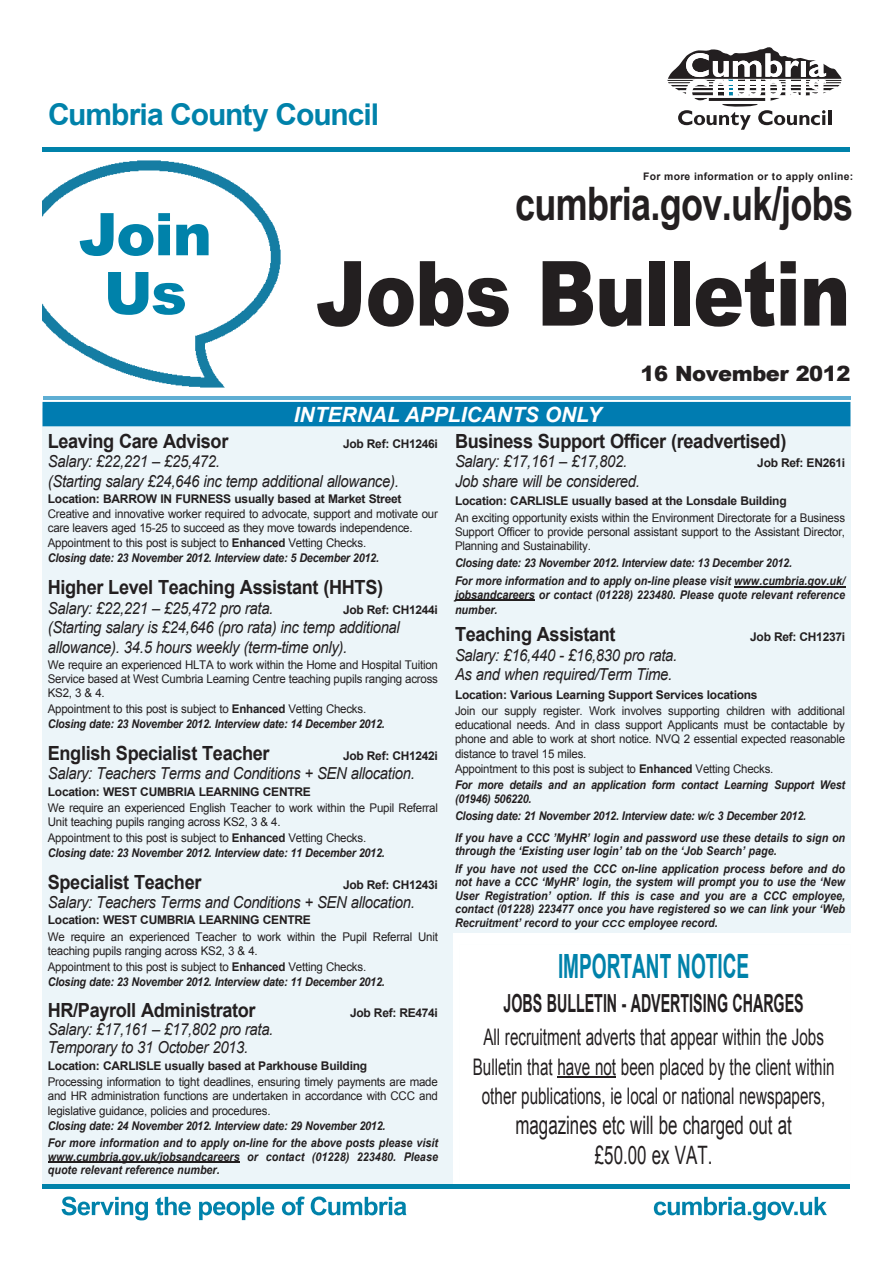
<style>
.page{position:relative;width:893px;height:1263px;background:#fff}
.page>*{position:absolute;margin:0;border:0;box-sizing:border-box;transform-origin:0 0}
.t1{font:900 90px "Arial";letter-spacing:-.015em;color:#231f20;scale:.85 1}
.t2{font:900 58.8px/58.8px "Arial";letter-spacing:-.025em;color:#0082aa;text-align:center}
.t3{font:700 46.2px "Arial Narrow";letter-spacing:-.015em;color:#231f20;scale:.95 1}
.t4{font:700 33.45px "Arial";color:#0082aa;scale:.57 1}
.t5{font:700 30px "Arial";letter-spacing:-.035em;color:#0082aa}
.t6{font:25.35px/29.8px "Arial";color:#231f20;text-align:center;scale:.67 1}
.t7{font:700 24.9px "Arial";color:#231f20;scale:.57 1}
.t8{font:22.8px/29.8px "Arial";color:#231f20;text-align:center;scale:.67 1}
.t9{font:italic 700 21px "Arial";color:#fff}
.t10{font:900 21px "Arial";letter-spacing:-.02em;color:#231f20}
.t11{font:700 19.5px "Arial";letter-spacing:-.02em;color:#231f20;scale:.93 1}
.t12{font:italic 16.5px/19.5px "Arial";letter-spacing:-.02em;color:#231f20;scale:.9 1}
.t13{font:12px/14.2px "Arial";letter-spacing:-.02em;color:#231f20;text-align:justify;scale:.96 1}
.t14{font:italic 700 12px/15px "Arial";letter-spacing:-.02em;color:#231f20;scale:.9 1}
.t15{font:italic 700 12px/17.7px "Arial";color:#231f20;scale:.9 1}
.t16{font:700 12px "Arial";letter-spacing:-.02em;color:#231f20}
.t17{font:italic 700 12px/13.5px "Arial";letter-spacing:.005em;color:#231f20;scale:.9 1}
.t18{font:700 10.35px "Arial";letter-spacing:.025em;color:#231f20}
.s1{font-weight:400;font-style:normal}
.s2{font-style:normal}
.s3{font-size:9.6px}
</style>
<div class="page">
<div style="left:440px;top:410px;width:410px;height:523px;background:#ecf5f9"></div>
<div style="left:43px;top:408px;width:410px;height:776px;background:#ecf5f9"></div>
<img style="left:43px;top:160px;width:238px;height:228px">
<svg style="left:668px;top:47px;width:173px;height:83px"></svg>
<div style="left:43px;top:147px;width:807px;height:5px;background:#0082aa"></div>
<svg style="left:62px;top:1196px;width:344px;height:24px"></svg>
<svg style="left:654px;top:1197px;width:173px;height:23px"></svg>
<hr style="left:43px;top:1184px;width:807px;height:4px;background:#0082aa">
<hr style="left:43px;top:396px;width:807px;height:3px;background:#5faed3">
<hr style="left:48px;top:1161px;width:192px;height:2px;background:#231f20">
<hr style="left:734px;top:586px;width:111px;height:1px;background:#231f20">
<hr style="left:455px;top:599px;width:80px;height:2px;background:#231f20">
<div style="left:43px;top:402px;width:807px;height:24px;background:#007cb1"></div>
<hr style="left:557px;top:1076px;width:59px;height:2px;background:#231f20">
<h3 class="t5" style="left:48px;top:95px;width:333px">Cumbria County Council</h3>
<h2 class="t2" style="left:79px;top:203px;width:135px">Join<br>Us</h2>
<p class="t18" style="left:643px;top:169px;width:211px">For more information or to apply online:</p>
<h3 class="t3" style="left:515px;top:169px;width:357px">cumbria.gov.uk/jobs</h3>
<h1 class="t1" style="left:316px;top:228px;width:630px">Jobs Bulletin</h1>
<h3 class="t9" style="left:294px;top:400px;width:309px">INTERNAL APPLICANTS ONLY</h3>
<h3 class="t10" style="left:641px;top:359px;width:211px">16 November 2012</h3>
<h3 class="t11" style="left:48px;top:428px;width:196px">Leaving Care Advisor</h3>
<p class="t16" style="left:343px;top:436px;width:96px">Job Ref: CH1246i</p>
<h3 class="t12" style="left:48px;top:452px;width:391px">Salary: £22,221 – £25,472.<br>(Starting salary £24,646 inc temp additional allowance).</h3>
<p class="t16" style="left:48px;top:491px;width:355px">Location: BARROW IN FURNESS usually based at Market Street</p>
<p class="t13" style="left:48px;top:506px;width:408px">Creative and innovative worker required to advocate, support and motivate our care leavers aged 15-25 to succeed as they move towards independence.</p>
<p class="t14" style="left:48px;top:536px;width:370px"><span class="s1">Appointment to this post is subject to</span> <span class="s2">Enhanced</span> <span class="s1">Vetting Checks.<br></span>Closing date: 23 November 2012. Interview date: 5 December 2012.</p>
<h3 class="t11" style="left:48px;top:574px;width:362px">Higher Level Teaching Assistant (HHTS)</h3>
<h3 class="t12" style="left:48px;top:598px;width:252px">Salary: £22,221 – £25,472 pro rata.</h3>
<p class="t16" style="left:343px;top:601px;width:96px">Job Ref: CH1244i</p>
<h3 class="t12" style="left:48px;top:618px;width:393px">(Starting salary is £24,646 (pro rata) inc temp additional allowance). 34.5 hours weekly (term-time only).</h3>
<p class="t13" style="left:48px;top:658px;width:408px">We require an experienced HLTA to work within the Home and Hospital Tuition Service based at West Cumbria Learning Centre teaching pupils ranging across KS2, 3 &amp; 4.</p>
<p class="t14" style="left:48px;top:702px;width:376px"><span class="s1">Appointment to this post is subject to</span> <span class="s2">Enhanced</span> <span class="s1">Vetting Checks.<br></span>Closing date: 23 November 2012. Interview date: 14 December 2012.</p>
<h3 class="t11" style="left:48px;top:740px;width:240px">English Specialist Teacher</h3>
<p class="t16" style="left:343px;top:748px;width:96px">Job Ref: CH1242i</p>
<h3 class="t12" style="left:48px;top:764px;width:409px">Salary: Teachers Terms and Conditions + SEN allocation.</h3>
<p class="t16" style="left:48px;top:783px;width:265px">Location: WEST CUMBRIA LEARNING CENTRE</p>
<p class="t13" style="left:48px;top:801px;width:408px">We require an experienced English Teacher to work within the Pupil Referral<br>Unit teaching pupils ranging across KS2, 3 &amp; 4.</p>
<p class="t14" style="left:48px;top:831px;width:376px"><span class="s1">Appointment to this post is subject to</span> <span class="s2">Enhanced</span> <span class="s1">Vetting Checks.<br></span>Closing date: 23 November 2012. Interview date: 11 December 2012.</p>
<h3 class="t11" style="left:48px;top:869px;width:167px">Specialist Teacher</h3>
<p class="t16" style="left:343px;top:876px;width:96px">Job Ref: CH1243i</p>
<h3 class="t12" style="left:48px;top:893px;width:409px">Salary: Teachers Terms and Conditions + SEN allocation.</h3>
<p class="t16" style="left:48px;top:912px;width:265px">Location: WEST CUMBRIA LEARNING CENTRE</p>
<p class="t13" style="left:48px;top:929px;width:408px">We require an experienced Teacher to work within the Pupil Referral Unit teaching pupils ranging across KS2, 3 &amp; 4.</p>
<p class="t14" style="left:48px;top:959px;width:376px"><span class="s1">Appointment to this post is subject to</span> <span class="s2">Enhanced</span> <span class="s1">Vetting Checks.<br></span>Closing date: 23 November 2012. Interview date: 11 December 2012.</p>
<h3 class="t11" style="left:48px;top:997px;width:225px">HR/Payroll Administrator</h3>
<p class="t16" style="left:350px;top:1005px;width:89px">Job Ref: RE474i</p>
<h3 class="t12" style="left:48px;top:1021px;width:252px;line-height:18px">Salary: £17,161 – £17,802 pro rata.<br>Temporary to 31 October 2013.</h3>
<p class="t16" style="left:48px;top:1057px;width:321px">Location: CARLISLE usually based at Parkhouse Building</p>
<p class="t13" style="left:48px;top:1075px;width:408px">Processing information to tight deadlines, ensuring timely payments are made and HR administration functions are undertaken in accordance with CCC and legislative guidance, policies and procedures.</p>
<p class="t15" style="left:48px;top:1117px;width:435px">Closing date: 24 November 2012. Interview date: 29 November 2012.<br>For more information and to apply on-line for the above posts please visit</p>
<p class="t17" style="left:48px;top:1150px;width:435px">www.cumbria.gov.uk/jobsandcareers or contact (01228) 223480. Please quote relevant reference number.</p>
<h3 class="t11" style="left:455px;top:428px;width:358px">Business Support Officer (readvertised)</h3>
<h3 class="t12" style="left:455px;top:452px;width:193px">Salary: £17,161 – £17,802.</h3>
<p class="t16" style="left:757px;top:455px;width:89px">Job Ref: EN261i</p>
<h3 class="t12" style="left:455px;top:472px;width:207px">Job share will be considered.</h3>
<p class="t16" style="left:455px;top:493px;width:333px">Location: CARLISLE usually based at the Lonsdale Building</p>
<p class="t13" style="left:455px;top:511px;width:408px">An exciting opportunity exists within the Environment Directorate for a Business Support Officer to provide personal assistant support to the Assistant Director, Planning and Sustainability.</p>
<p class="t15" style="left:455px;top:555px;width:435px">Closing date: 23 November 2012. Interview date: 13 December 2012.<br>For more information and to apply on-line please visit www.cumbria.gov.uk/</p>
<p class="t15" style="left:455px;top:587px;width:435px;line-height:15px">jobsandcareers or contact (01228) 223480. Please quote relevant reference number.</p>
<h3 class="t11" style="left:455px;top:621px;width:174px">Teaching Assistant</h3>
<p class="t16" style="left:750px;top:629px;width:96px">Job Ref: CH1237i</p>
<h3 class="t12" style="left:455px;top:645px;width:248px">Salary: £16,440 - £16,830 pro rata.<br>As and when required/Term Time.</h3>
<p class="t16" style="left:455px;top:686px;width:304px">Location: Various Learning Support Services locations</p>
<p class="t13" style="left:455px;top:704px;width:408px">Join our supply register. Work involves supporting children with additional educational needs. And in class support Applicants must be contactable by phone and able to work at short notice. NVQ 2 essential expected reasonable distance to travel 15 miles.</p>
<p class="t14" style="left:455px;top:762px;width:435px;line-height:15.6px"><span class="s1">Appointment to this post is subject to</span> <span class="s2">Enhanced</span> <span class="s1">Vetting Checks.<br></span>For more details and an application form contact Learning Support West</p>
<p class="t14" style="left:455px;top:790px;width:392px;line-height:17.1px">(01946) 506220.<br>Closing date: 21 November 2012. Interview date: w/c 3 December 2012.</p>
<p class="t15" style="left:455px;top:831px;width:435px;line-height:13.5px">If you have a CCC ’MyHR’ login and password use these details to sign on through the ‘Existing user login’ tab on the ‘Job Search’ page.</p>
<p class="t14" style="left:455px;top:862px;width:435px;line-height:13.5px;text-align:justify">If you have not used the CCC on-line application process before and do not have a CCC ‘MyHR’ login, the system will prompt you to use the ‘New User Registration’ option. If this is case and you are a CCC employee, contact (01228) 223477 once you have registered so we can link your ‘Web Recruitment’ record to your <span class="s3">CCC</span> employee record.</p>
<h3 class="t4" style="left:558px;top:944px;width:337px">IMPORTANT NOTICE</h3>
<h3 class="t7" style="left:504px;top:987px;width:528px">JOBS BULLETIN - ADVERTISING CHARGES</h3>
<h3 class="t8" style="left:473px;top:1022px;width:541px">All recruitment adverts that appear within the Jobs<br>Bulletin that have not been placed by the client within other publications, ie local or national newspapers,</h3>
<h3 class="t6" style="left:515px;top:1111px;width:414px">magazines etc will be charged out at £50.00 ex VAT.</h3>
</div>
